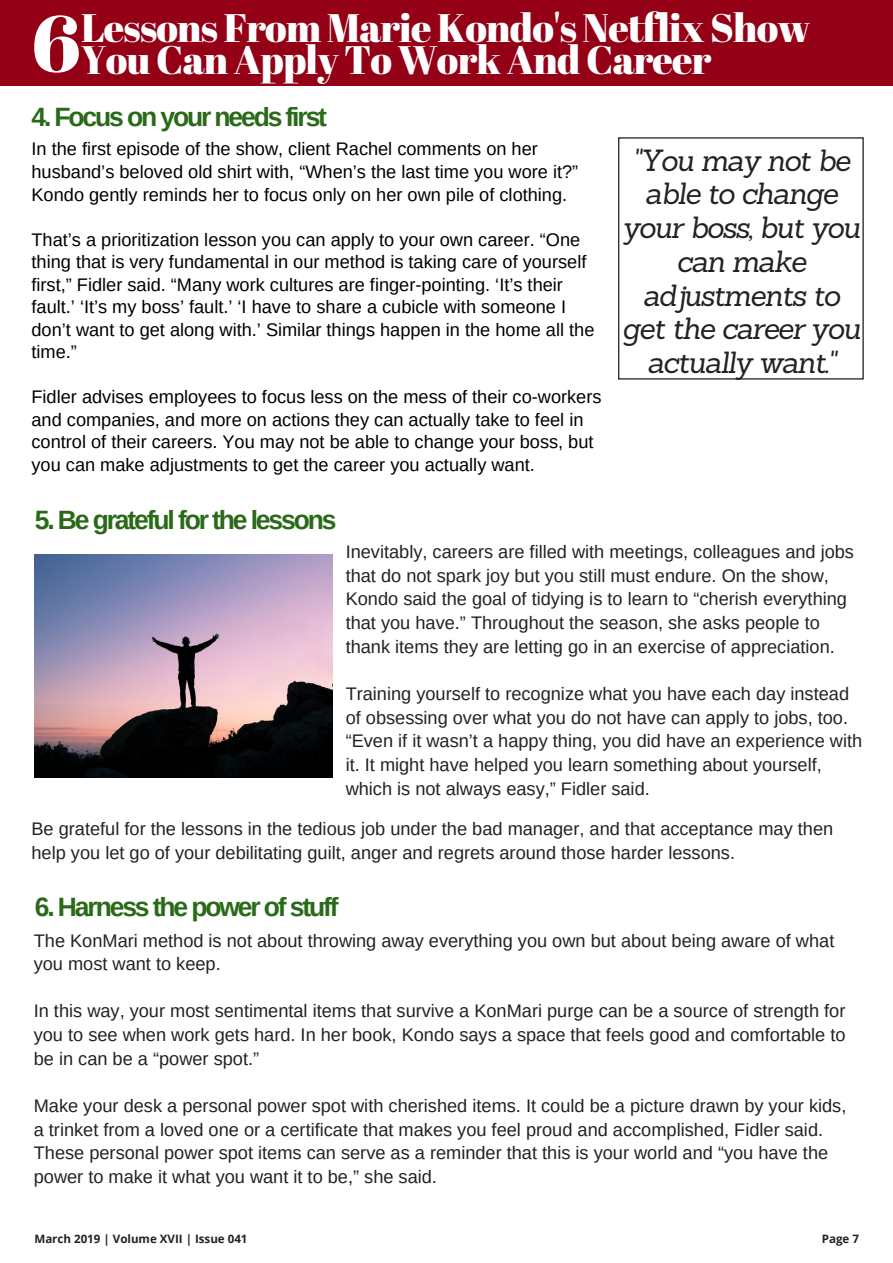
<style>
.page{position:relative;width:893px;height:1263px;background:#fff}
.page>*{position:absolute;margin:0;border:0;box-sizing:border-box;transform-origin:0 0}
.t1{font:79.5px "Abril Fatface";color:#fff}
.t2{font:39.75px/31.5px "Abril Fatface";letter-spacing:-.02em;color:#fff}
.t3{font:italic 29.85px/33.8px "Sanchez";letter-spacing:-.05em;color:#222;text-align:center}
.t4{font:700 26.55px "Arimo";letter-spacing:-.08em;color:#296a18}
.t5{font:18.15px/23.7px "Arimo";color:#222}
.t6{font:18.15px/22.5px "Arimo";color:#000}
.t7{font:700 11.55px "Open Sans";color:#222}
</style>
<div class="page">
<div style="left:0;top:0;width:893px;height:86px;background:#940116"></div>
<img style="left:35px;top:554px;width:297px;height:223px">
<h2 class="t2" style="left:81px;top:11px;width:731px">Lessons From Marie Kondo's Netflix Show<br>You Can Apply To Work And Career</h2>
<h1 class="t1" style="left:32px;top:-12px;width:50px">6</h1>
<h3 class="t4" style="left:32px;top:102px;width:297px">4. Focus on your needs first</h3>
<p class="t6" style="left:32px;top:138px;width:548px">In the first episode of the show, client Rachel comments on her husband’s beloved old shirt with, “When’s the last time you wore it?”<br>Kondo gently reminds her to focus only on her own pile of clothing.</p>
<p class="t6" style="left:32px;top:228px;width:564px">That’s a prioritization lesson you can apply to your own career. “One thing that is very fundamental in our method is taking care of yourself first,” Fidler said. “Many work cultures are finger-pointing. ‘It’s their fault.’ ‘It’s my boss’ fault.’ ‘I have to share a cubicle with someone I don’t want to get along with.’ Similar things happen in the home all the time.”</p>
<p class="t6" style="left:32px;top:386px;width:571px">Fidler advises employees to focus less on the mess of their co-workers and companies, and more on actions they can actually take to feel in control of their careers. You may not be able to change your boss, but you can make adjustments to get the career you actually want.</p>
<h3 class="t4" style="left:35px;top:505px;width:303px">5. Be grateful for the lessons</h3>
<h3 class="t3" style="left:622px;top:143px;width:240px">"You may not be able to change your boss, but you can make adjustments to get the career you actually want."</h3>
<p class="t5" style="left:346px;top:540px;width:510px">Inevitably, careers are filled with meetings, colleagues and jobs that do not spark joy but you still must endure. On the show, Kondo said the goal of tidying is to learn to “cherish everything that you have.” Throughout the season, she asks people to thank items they are letting go in an exercise of appreciation.</p>
<p class="t5" style="left:346px;top:682px;width:518px">Training yourself to recognize what you have each day instead of obsessing over what you do not have can apply to jobs, too. “Even if it wasn’t a happy thing, you did have an experience with it. It might have helped you learn something about yourself, which is not always easy,” Fidler said.</p>
<p class="t5" style="left:32px;top:817px;width:803px">Be grateful for the lessons in the tedious job under the bad manager, and that acceptance may then help you let go of your debilitating guilt, anger and regrets around those harder lessons.</p>
<h3 class="t4" style="left:35px;top:891px;width:305px">6. Harness the power of stuff</h3>
<p class="t5" style="left:34px;top:928px;width:802px">The KonMari method is not about throwing away everything you own but about being aware of what you most want to keep.</p>
<p class="t5" style="left:34px;top:999px;width:813px;text-align:justify">In this way, your most sentimental items that survive a KonMari purge can be a source of strength for you to see when work gets hard. In her book, Kondo says a space that feels good and comfortable to be in can be a “power spot.”</p>
<p class="t5" style="left:34px;top:1094px;width:814px">Make your desk a personal power spot with cherished items. It could be a picture drawn by your kids, a trinket from a loved one or a certificate that makes you feel proud and accomplished, Fidler said.<br>These personal power spot items can serve as a reminder that this is your world and “you have the power to make it what you want it to be,” she said.</p>
<p class="t7" style="left:34px;top:1231px;width:215px">March 2019 | Volume XVII | Issue 041</p>
<p class="t7" style="left:822px;top:1231px;width:39px">Page 7</p>
</div>
